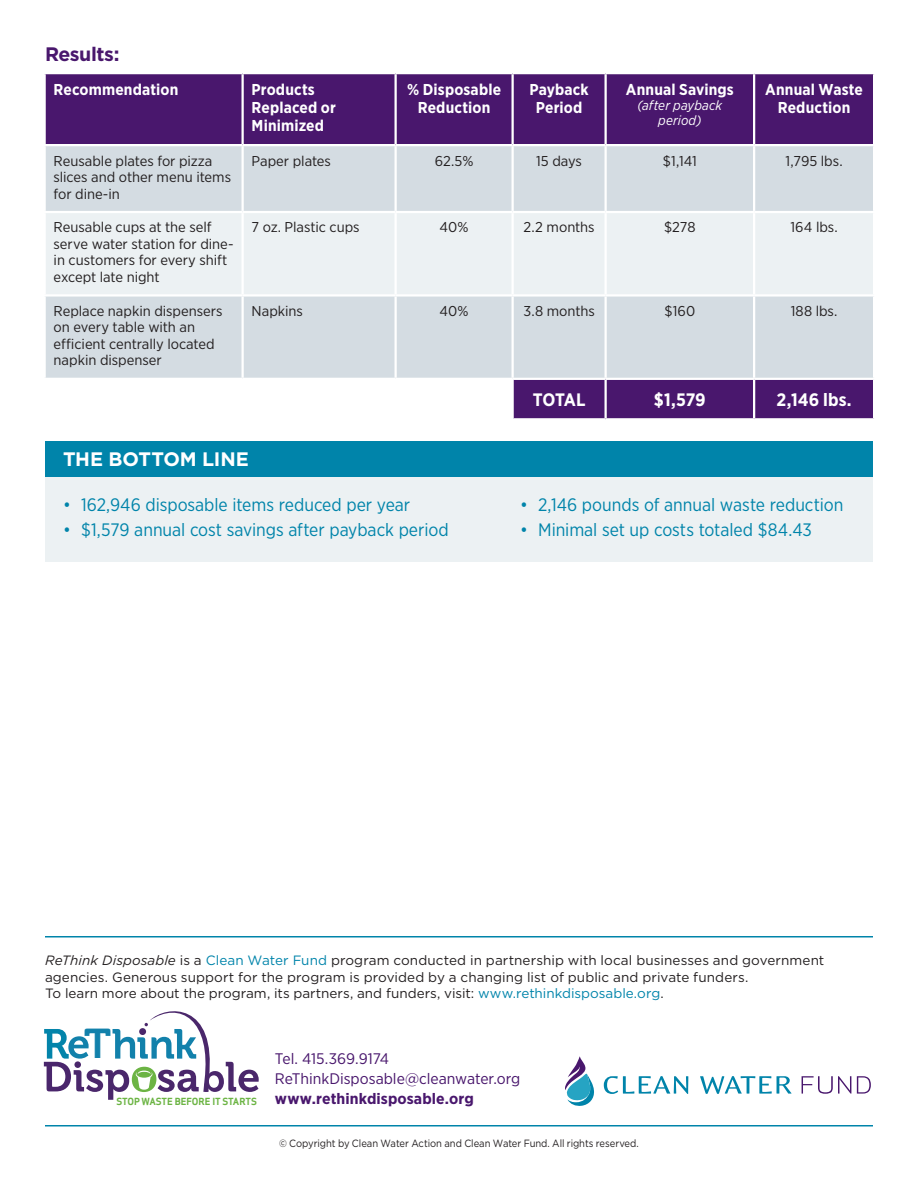
<style>
.page{position:relative;width:918px;height:1188px;background:#fff}
.page>*{position:absolute;margin:0;border:0;box-sizing:border-box;transform-origin:0 0}
.t1{font:41.4px "Museo 700";color:#1281ab}
.CS16_The_Bottom_Line{font:700 19.5px "Gotham";letter-spacing:-.005em;color:#fff}
.CS16_head_bold_purpl{font:700 19.5px "Gotham";letter-spacing:-.02em;color:#49176d}
.t2{font:18px "Gotham Narrow";letter-spacing:-.005em;color:#0084aa}
.Table_Row_TOTAL{font:700 18px "Gotham Narrow";letter-spacing:-.01em;color:#fff}
.ReT_Table_Header_Cen{font:700 15.75px/18px "Gotham Narrow";letter-spacing:.01em;color:#fff;text-align:center}
.t3{font:15.3px "Gotham Narrow";letter-spacing:-.005em;color:#49176d;scale:1.05 1}
.t4{font:700 15.3px "Gotham Narrow";letter-spacing:.005em;color:#49176d;scale:1.05 1}
.ReT_Table_Rec{font:14.25px/16.5px "Gotham Narrow";letter-spacing:-.005em;color:#231f20;scale:1.05 1}
.ReT_Table_Action_cen{font:14.25px "Gotham Narrow";letter-spacing:-.005em;color:#231f20;scale:1.05 1}
.ReT_Table_Action{font:14.25px "Gotham Narrow";letter-spacing:-.005em;color:#231f20;scale:1.05 1}
.Hanging_Indent_List{font:13.5px/16.5px "Gotham";letter-spacing:.005em;color:#231f20}
.ReT_Table_Header_Cen-2{font:italic 13.5px/15px "Gotham Narrow";letter-spacing:.01em;color:#fff;text-align:center}
.Copyright_Line{font:10.5px "Gotham";letter-spacing:-.005em;color:#231f20;scale:.9 1}
.t5{font:700 9.6px "Apex Sans";color:#6cb444}
.s1{font-style:italic}
.s2{color:#0084aa}
</style>
<div class="page">
<svg style="left:46px;top:74px;width:827px;height:344px;background:#5b2e7b"></svg>
<div style="left:46px;top:146px;width:827px;height:232px;background:#d4dce2"></div>
<div style="left:46px;top:213px;width:827px;height:81px;background:#ecf1f3"></div>
<div style="left:243px;top:379px;width:153px;height:40px;background:#fff"></div>
<div style="left:396px;top:379px;width:117px;height:40px;background:#fff"></div>
<hr style="left:44px;top:144px;width:199px;height:2px;background:#fff">
<hr style="left:243px;top:144px;width:153px;height:2px;background:#fff">
<hr style="left:396px;top:144px;width:117px;height:2px;background:#fff">
<hr style="left:513px;top:144px;width:93px;height:2px;background:#fff">
<hr style="left:606px;top:144px;width:148px;height:2px;background:#fff">
<hr style="left:754px;top:144px;width:121px;height:2px;background:#fff">
<hr style="left:242px;top:74px;width:2px;height:70px;background:#fff">
<hr style="left:394px;top:74px;width:3px;height:70px;background:#fff">
<hr style="left:753px;top:74px;width:2px;height:70px;background:#fff">
<hr style="left:512px;top:74px;width:2px;height:70px;background:#fff">
<hr style="left:604px;top:74px;width:3px;height:70px;background:#fff">
<hr style="left:242px;top:146px;width:2px;height:65px;background:#fff">
<hr style="left:394px;top:146px;width:3px;height:65px;background:#fff">
<hr style="left:512px;top:146px;width:2px;height:65px;background:#fff">
<hr style="left:604px;top:146px;width:3px;height:65px;background:#fff">
<hr style="left:753px;top:146px;width:2px;height:65px;background:#fff">
<hr style="left:242px;top:213px;width:2px;height:81px;background:#fff">
<hr style="left:394px;top:213px;width:3px;height:81px;background:#fff">
<hr style="left:512px;top:213px;width:2px;height:81px;background:#fff">
<hr style="left:604px;top:213px;width:3px;height:81px;background:#fff">
<hr style="left:753px;top:213px;width:2px;height:81px;background:#fff">
<hr style="left:242px;top:297px;width:2px;height:81px;background:#fff">
<hr style="left:394px;top:297px;width:3px;height:81px;background:#fff">
<hr style="left:512px;top:297px;width:2px;height:81px;background:#fff">
<hr style="left:604px;top:297px;width:3px;height:81px;background:#fff">
<hr style="left:753px;top:297px;width:2px;height:81px;background:#fff">
<hr style="left:512px;top:380px;width:2px;height:38px;background:#fff">
<hr style="left:604px;top:380px;width:3px;height:38px;background:#fff">
<hr style="left:753px;top:380px;width:2px;height:38px;background:#fff">
<hr style="left:242px;top:380px;width:1px;height:39px;background:#fff">
<hr style="left:44px;top:378px;width:199px;height:2px;background:#fff">
<hr style="left:243px;top:378px;width:153px;height:2px;background:#fff">
<hr style="left:44px;top:211px;width:199px;height:2px;background:#fff">
<hr style="left:243px;top:211px;width:153px;height:2px;background:#fff">
<hr style="left:396px;top:211px;width:117px;height:2px;background:#fff">
<hr style="left:513px;top:211px;width:93px;height:2px;background:#fff">
<hr style="left:606px;top:211px;width:148px;height:2px;background:#fff">
<hr style="left:754px;top:211px;width:121px;height:2px;background:#fff">
<hr style="left:44px;top:294px;width:199px;height:3px;background:#fff">
<hr style="left:243px;top:294px;width:153px;height:3px;background:#fff">
<hr style="left:396px;top:294px;width:117px;height:3px;background:#fff">
<hr style="left:513px;top:294px;width:93px;height:3px;background:#fff">
<hr style="left:606px;top:294px;width:148px;height:3px;background:#fff">
<hr style="left:754px;top:294px;width:121px;height:3px;background:#fff">
<hr style="left:513px;top:378px;width:93px;height:2px;background:#fff">
<hr style="left:606px;top:378px;width:148px;height:2px;background:#fff">
<hr style="left:754px;top:378px;width:121px;height:2px;background:#fff">
<hr style="left:396px;top:378px;width:117px;height:2px;background:#fff">
<hr style="left:45px;top:936px;width:828px;height:2px;background:#0084aa">
<svg style="left:565px;top:1056px;width:29px;height:50px"></svg>
<svg style="left:604px;top:1076px;width:84px;height:18px"></svg>
<svg style="left:700px;top:1076px;width:92px;height:18px"></svg>
<svg style="left:802px;top:1076px;width:49px;height:18px"></svg>
<svg style="left:857px;top:1076px;width:14px;height:18px"></svg>
<svg style="left:44px;top:1011px;width:215px;height:89px"></svg>
<div style="left:74px;top:1061px;width:7px;height:7px;background:#4a276b;border-radius:50%"></div>
<hr style="left:45px;top:1125px;width:828px;height:1px;background:#0084aa">
<div style="left:45px;top:477px;width:828px;height:85px;background:#ecf1f3"></div>
<div style="left:45px;top:441px;width:828px;height:36px;background:#0084aa"></div>
<p class="CS16_head_bold_purpl" style="left:45px;top:43px;width:76px">Results:</p>
<p class="ReT_Table_Header_Cen" style="left:54px;top:80px;width:126px">Recommendation</p>
<p class="ReT_Table_Header_Cen" style="left:252px;top:80px;width:86px;text-align:left">Products<br>Replaced or<br>Minimized</p>
<p class="ReT_Table_Header_Cen" style="left:407px;top:80px;width:95px">% Disposable<br>Reduction</p>
<p class="ReT_Table_Header_Cen" style="left:530px;top:80px;width:61px">Payback<br>Period</p>
<p class="ReT_Table_Header_Cen" style="left:626px;top:80px;width:109px">Annual Savings</p>
<p class="ReT_Table_Header_Cen-2" style="left:638px;top:97px;width:86px">(after payback period)</p>
<p class="ReT_Table_Header_Cen" style="left:765px;top:80px;width:99px">Annual Waste<br>Reduction</p>
<p class="ReT_Table_Rec" style="left:54px;top:152px;width:171px">Reusable plates for pizza slices and other menu items for dine-in</p>
<p class="ReT_Table_Action" style="left:252px;top:152px;width:77px">Paper plates</p>
<p class="ReT_Table_Action_cen" style="left:435px;top:152px;width:38px">62.5%</p>
<p class="ReT_Table_Action_cen" style="left:536px;top:152px;width:45px">15 days</p>
<p class="ReT_Table_Action_cen" style="left:663px;top:152px;width:34px">$1,141</p>
<p class="ReT_Table_Action_cen" style="left:786px;top:152px;width:56px">1,795 lbs.</p>
<p class="ReT_Table_Rec" style="left:54px;top:219px;width:173px">Reusable cups at the self serve water station for dine&shy;in customers for every shift except late night</p>
<p class="ReT_Table_Action" style="left:252px;top:219px;width:104px">7 oz. Plastic cups</p>
<p class="ReT_Table_Action_cen" style="left:440px;top:219px;width:29px">40%</p>
<p class="ReT_Table_Action_cen" style="left:524px;top:219px;width:69px">2.2 months</p>
<p class="ReT_Table_Action_cen" style="left:664px;top:219px;width:31px">$278</p>
<p class="ReT_Table_Action_cen" style="left:790px;top:219px;width:47px">164 lbs.</p>
<p class="ReT_Table_Rec" style="left:54px;top:302px;width:162px">Replace napkin dispensers on every table with an efficient centrally located napkin dispenser</p>
<p class="ReT_Table_Action" style="left:252px;top:302px;width:50px">Napkins</p>
<p class="ReT_Table_Action_cen" style="left:440px;top:302px;width:29px">40%</p>
<p class="ReT_Table_Action_cen" style="left:523px;top:302px;width:70px">3.8 months</p>
<p class="ReT_Table_Action_cen" style="left:664px;top:302px;width:31px">$160</p>
<p class="ReT_Table_Action_cen" style="left:791px;top:302px;width:46px">188 lbs.</p>
<p class="Table_Row_TOTAL" style="left:533px;top:389px;width:54px">TOTAL</p>
<p class="Table_Row_TOTAL" style="left:654px;top:389px;width:53px">$1,579</p>
<p class="Table_Row_TOTAL" style="left:777px;top:389px;width:77px">2,146 lbs.</p>
<p class="CS16_The_Bottom_Line" style="left:63px;top:448px;width:187px">THE BOTTOM LINE</p>
<p class="t2" style="left:63px;top:494px;width:349px">• 162,946 disposable items reduced per year</p>
<p class="t2" style="left:63px;top:519px;width:387px">• $1,579 annual cost savings after payback period</p>
<p class="t2" style="left:520px;top:494px;width:325px">• 2,146 pounds of annual waste reduction</p>
<p class="t2" style="left:520px;top:519px;width:293px">• Minimal set up costs totaled $84.43</p>
<p class="Hanging_Indent_List" style="left:45px;top:952px;width:781px"><span class="s1">ReThink Disposable</span> is a <span class="s2">Clean Water Fund</span> program conducted in partnership with local businesses and government agencies. Generous support for the program is provided by a changing list of public and private funders.</p>
<p class="Hanging_Indent_List" style="left:45px;top:985px;width:620px">To learn more about the program, its partners, and funders, visit: <span class="s2">www.rethinkdisposable.org</span>.</p>
<p class="t1" style="left:84px;top:1021px;width:29px">T</p>
<p class="t5" style="left:117px;top:1095px;width:142px">STOP WASTE BEFORE IT STARTS</p>
<p class="t3" style="left:275px;top:1049px;width:110px">Tel. 415.369.9174</p>
<p class="t3" style="left:275px;top:1069px;width:235px">ReThinkDisposable@cleanwater.org</p>
<p class="t4" style="left:275px;top:1090px;width:191px">www.rethinkdisposable.org</p>
<p class="Copyright_Line" style="left:279px;top:1138px;width:401px">© Copyright by Clean Water Action and Clean Water Fund. All rights reserved.</p>
</div>
